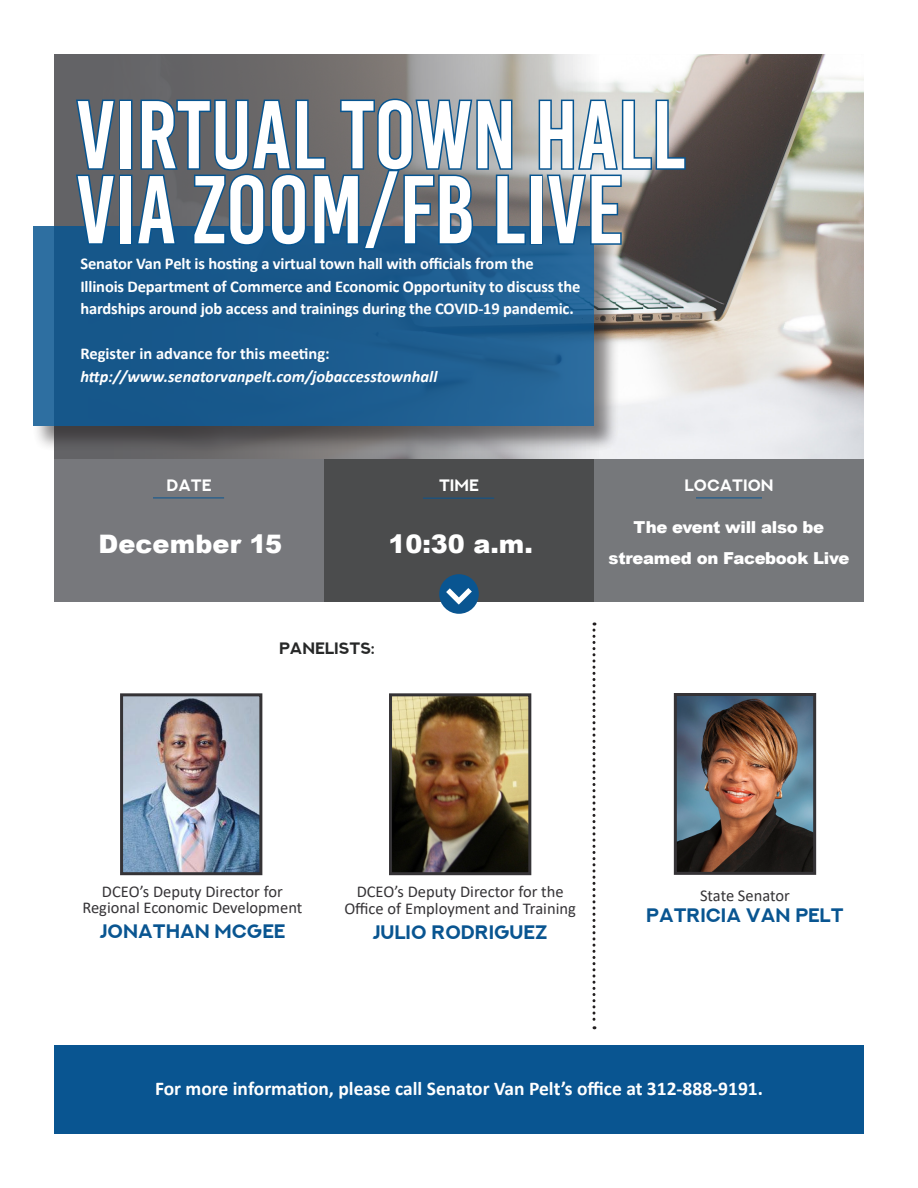
<style>
.page{position:relative;width:918px;height:1188px;background:#fff}
.page>*{position:absolute;margin:0;border:0;box-sizing:border-box;transform-origin:0 0}
.t1{font:96px "Bebas Kai";color:#fff}
.t2{font:900 25.5px "Arial";letter-spacing:.005em;color:#fff}
.t3{font:700 19.5px "Calibri";color:#fff}
.t4{font:700 19.5px "NEXTART";color:#095591}
.t5{font:700 16.5px/22.5px "Calibri";letter-spacing:-.01em;color:#fff}
.t6{font:16.5px/16.5px "Calibri";color:#353336;text-align:center}
.t7{font:italic 700 16.5px "Calibri";color:#fff}
.t8{font:900 16.5px/31.5px "Arial";letter-spacing:-.02em;color:#fff;text-align:center}
.t9{font:700 16.5px "NEXTART";color:#fff}
.t10{font:700 16.5px "NEXTART";color:#272828}
</style>
<div class="page">
<img style="left:79px;top:54px;width:785px;height:405px">
<div style="left:54px;top:459px;width:270px;height:142px;background:#77787c"></div>
<div style="left:324px;top:459px;width:270px;height:142px;background:#4b4c4d"></div>
<div style="left:594px;top:459px;width:270px;height:142px;background:#76787b"></div>
<hr style="left:153px;top:498px;width:71px;height:1px;background:#095591">
<hr style="left:696px;top:498px;width:66px;height:1px;background:#095591">
<div style="left:32px;top:226px;width:587px;height:226px;background:#231f20;opacity:.65"></div>
<svg style="left:33px;top:226px;width:561px;height:199px;background:#1c5c8f"></svg>
<div style="left:54px;top:1045px;width:810px;height:89px;background:#095591"></div>
<div style="left:439px;top:574px;width:40px;height:40px;background:#095591;border-radius:50%"></div>
<svg style="left:446px;top:588px;width:26px;height:16px"></svg>
<svg style="left:592px;top:622px;width:4px;height:407px"></svg>
<img style="left:678px;top:697px;width:134px;height:174px">
<div style="left:674px;top:693px;width:142px;height:182px;border:3px solid #353336"></div>
<hr style="left:423px;top:498px;width:71px;height:1px;background:#095591">
<div style="left:119px;top:100px;width:14px;height:70px;border:3px solid #075591"></div>
<svg style="left:74px;top:98px;width:43px;height:148px;background:#425e75"></svg>
<div style="left:119px;top:175px;width:14px;height:70px;border:3px solid #075591"></div>
<svg style="left:135px;top:97px;width:393px;height:154px;background:#516a7f"></svg>
<div style="left:530px;top:175px;width:13px;height:70px;border:3px solid #075591"></div>
<svg style="left:537px;top:98px;width:150px;height:148px;background:#7a8b97"></svg>
<img style="left:124px;top:697px;width:134px;height:174px">
<div style="left:120px;top:693px;width:142px;height:182px;border:3px solid #353336"></div>
<img style="left:393px;top:697px;width:134px;height:174px">
<div style="left:389px;top:693px;width:142px;height:182px;border:3px solid #353336"></div>
<p class="t1" style="left:76px;top:84px;width:611px">VIRTUAL TOWN HALL</p>
<p class="t1" style="left:76px;top:159px;width:549px">VIA ZOOM/FB LIVE</p>
<p class="t5" style="left:80px;top:252px;width:501px">Senator Van Pelt is hosting a virtual town hall with officials from the<br>Illinois Department of Commerce and Economic Opportunity to discuss the hardships around job access and trainings during the COVID-19 pandemic.</p>
<p class="t5" style="left:80px;top:342px;width:251px">Register in advance for this meeting:</p>
<p class="t7" style="left:80px;top:364px;width:359px">http://www.senatorvanpelt.com/jobaccesstownhall</p>
<p class="t9" style="left:167px;top:475px;width:46px">DATE</p>
<p class="t9" style="left:439px;top:475px;width:41px">TIME</p>
<p class="t9" style="left:684px;top:475px;width:91px">LOCATION</p>
<p class="t2" style="left:99px;top:525px;width:185px">December 15</p>
<p class="t2" style="left:388px;top:525px;width:146px">10:30 a.m.</p>
<p class="t10" style="left:279px;top:638px;width:97px">PANELISTS:</p>
<p class="t8" style="left:609px;top:510px;width:242px">The event will also be streamed on Facebook Live</p>
<p class="t6" style="left:82px;top:883px;width:222px">DCEO’s Deputy Director for<br>Regional Economic Development</p>
<p class="t4" style="left:100px;top:919px;width:187px">JONATHAN MCGEE</p>
<p class="t6" style="left:344px;top:883px;width:233px">DCEO’s Deputy Director for the<br>Office of Employment and Training</p>
<p class="t4" style="left:372px;top:920px;width:177px">JULIO RODRIGUEZ</p>
<p class="t6" style="left:700px;top:887px;width:91px">State Senator</p>
<p class="t4" style="left:646px;top:904px;width:199px">PATRICIA VAN PELT</p>
<p class="t3" style="left:155px;top:1075px;width:609px">For more information, please call Senator Van Pelt’s office at 312-888-9191.</p>
</div>
